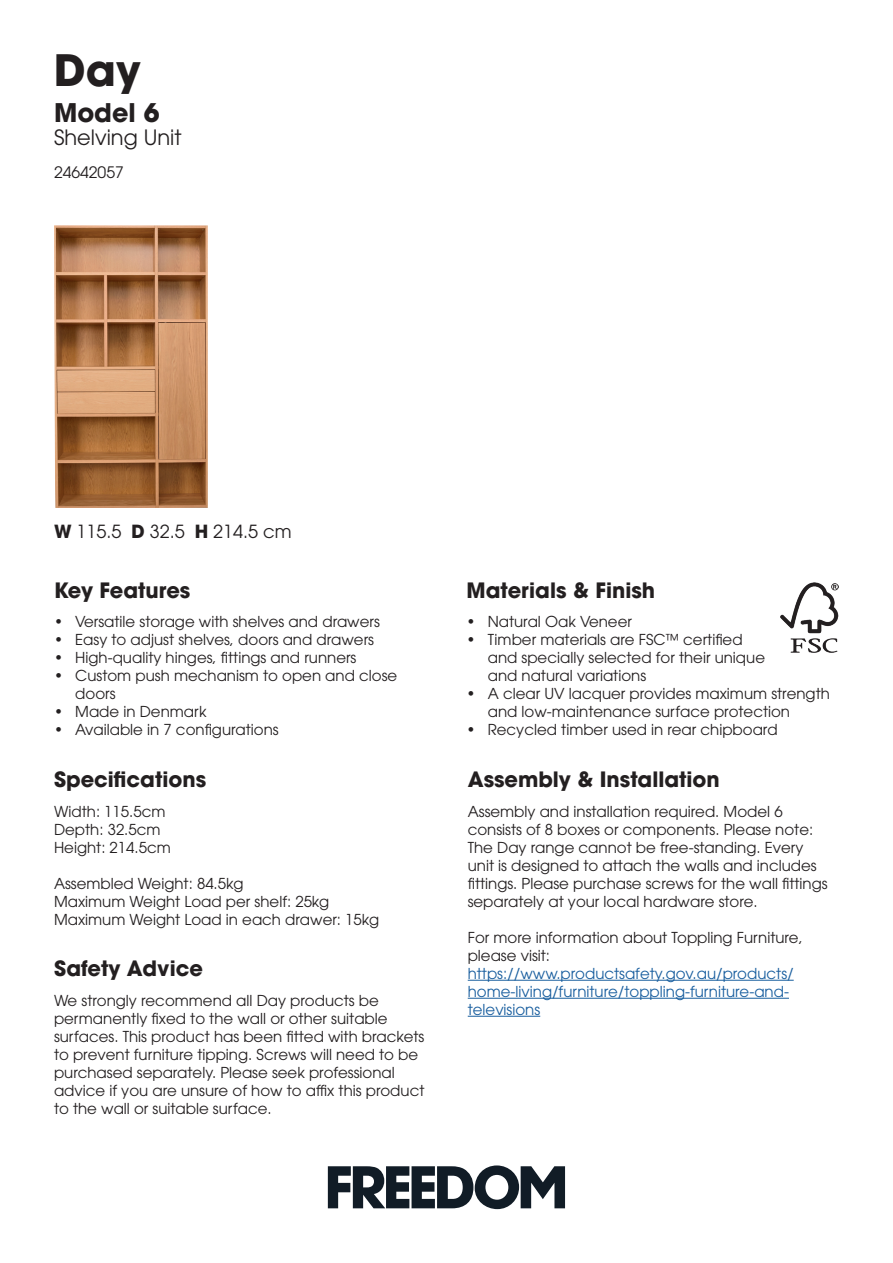
<style>
.page{position:relative;width:893px;height:1263px;background:#fff}
.page>*{position:absolute;margin:0;border:0;box-sizing:border-box;transform-origin:0 0}
.t1{font:700 42.9px "ITC Avant Garde Pro";color:#231f20}
.t2{font:700 25.5px "ITC Avant Garde Pro";color:#231f20}
.t3{font:700 21px "ITC Avant Garde Pro";color:#231f20}
.t4{font:21px "ITC Avant Garde Pro";color:#231f20}
.t5{font:18px "ITC Avant Garde Pro";color:#231f20}
.t6{font:15.75px "ITC Avant Garde Pro";color:#231f20}
.t7{font:15px/18px "ITC Avant Garde Pro";color:#231f20}
.t8{font:15px/18px "ITC Avant Garde Pro";color:#175d9e}
.s1{font-weight:700}
</style>
<div class="page">
<hr style="left:468px;top:980px;width:326px;height:1px;background:#175d9e">
<hr style="left:468px;top:998px;width:321px;height:1px;background:#175d9e">
<hr style="left:468px;top:1016px;width:72px;height:1px;background:#175d9e">
<svg style="left:328px;top:1165px;width:237px;height:44px"></svg>
<img style="left:54px;top:225px;width:154px;height:283px">
<img style="left:781px;top:582px;width:58px;height:70px">
<p class="t1" style="left:54px;top:41px;width:88px">Day</p>
<p class="t2" style="left:54px;top:96px;width:107px">Model 6</p>
<p class="t4" style="left:54px;top:125px;width:129px">Shelving Unit</p>
<p class="t6" style="left:54px;top:162px;width:71px">24642057</p>
<p class="t5" style="left:54px;top:520px;width:239px"><span class="s1">W</span> 115.5 <span class="s1">D</span> 32.5 <span class="s1">H</span> 214.5 cm</p>
<p class="t3" style="left:54px;top:576px;width:138px">Key Features</p>
<p class="t3" style="left:466px;top:576px;width:190px">Materials &amp; Finish</p>
<p class="t7" style="left:54px;top:613px;width:327px">• Versatile storage with shelves and drawers</p>
<p class="t7" style="left:54px;top:631px;width:321px">• Easy to adjust shelves, doors and drawers</p>
<p class="t7" style="left:54px;top:649px;width:304px">• High-quality hinges, fittings and runners</p>
<p class="t7" style="left:75px;top:667px;width:323px;text-indent:-21px">• Custom push mechanism to open and close doors</p>
<p class="t7" style="left:54px;top:703px;width:154px">• Made in Denmark</p>
<p class="t7" style="left:54px;top:721px;width:226px">• Available in 7 configurations</p>
<p class="t7" style="left:466px;top:613px;width:167px">• Natural Oak Veneer</p>
<p class="t7" style="left:488px;top:631px;width:279px;text-indent:-21px">• Timber materials are FSC™ certified and specially selected for their unique and natural variations</p>
<p class="t7" style="left:488px;top:685px;width:344px;text-indent:-21px">• A clear UV lacquer provides maximum strength and low-maintenance surface protection</p>
<p class="t7" style="left:466px;top:721px;width:313px">• Recycled timber used in rear chipboard</p>
<p class="t3" style="left:54px;top:765px;width:154px">Specifications</p>
<p class="t3" style="left:468px;top:765px;width:254px">Assembly &amp; Installation</p>
<p class="t7" style="left:54px;top:802px;width:113px">Width: 115.5cm</p>
<p class="t7" style="left:54px;top:820px;width:108px">Depth: 32.5cm</p>
<p class="t7" style="left:54px;top:838px;width:118px">Height: 214.5cm</p>
<p class="t7" style="left:54px;top:874px;width:191px">Assembled Weight: 84.5kg</p>
<p class="t7" style="left:54px;top:892px;width:277px">Maximum Weight Load per shelf: 25kg</p>
<p class="t7" style="left:54px;top:910px;width:327px">Maximum Weight Load in each drawer: 15kg</p>
<p class="t3" style="left:54px;top:955px;width:150px">Safety Advice</p>
<p class="t7" style="left:54px;top:991px;width:372px">We strongly recommend all Day products be permanently fixed to the wall or other suitable surfaces. This product has been fitted with brackets to prevent furniture tipping. Screws will need to be purchased separately. Please seek professional advice if you are unsure of how to affix this product to the wall or suitable surface.</p>
<p class="t7" style="left:468px;top:802px;width:361px">Assembly and installation required. Model 6 consists of 8 boxes or components. Please note:<br>The Day range cannot be free-standing. Every unit is designed to attach the walls and includes fittings. Please purchase screws for the wall fittings separately at your local hardware store.</p>
<p class="t7" style="left:468px;top:928px;width:337px">For more information about Toppling Furniture, please visit:</p>
<p class="t8" style="left:468px;top:964px;width:327px">https://www.productsafety.gov.au/products/ home-living/furniture/toppling-furniture-and&shy;televisions</p>
</div>
